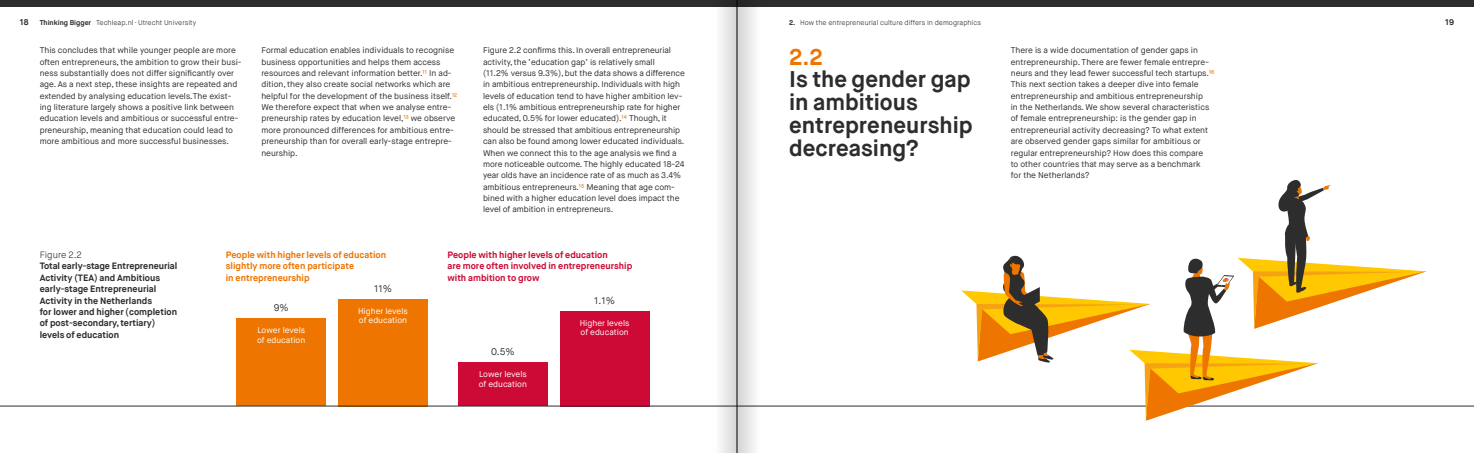
<style>
.page{position:relative;width:1474px;height:453px;background:#fff}
.page>*{position:absolute;margin:0;border:0;box-sizing:border-box;transform-origin:0 0}
.t1{font:700 22.75px/22.8px "Maison Neue";color:#2c2d2c}
.t2{font:700 22.75px "Maison Neue";color:#ee7500}
.t3{font:9.62px "Maison Neue";color:#2c2d2c}
.t4{font:700 9.19px/11.4px "Maison Neue";color:#2c2d2c}
.t5{font:700 9.19px/11.4px "Maison Neue";color:#cc0a35}
.t6{font:700 9.19px/11.4px "Maison Neue";color:#ee7500}
.t7{font:300 9.19px "Maison Neue";color:#2c2d2c}
.t8{font:8.31px/11.4px "Maison Neue";color:#2c2d2c}
.t9{font:8.31px/9.6px "Maison Neue";color:#fff}
.t10{font:700 8.31px "Maison Neue";color:#2c2d2c}
.t11{font:300 7px "Maison Neue";color:#2c2d2c}
.s1{font-weight:700}
.s2{color:#ee7500}
</style>
<div class="page">
<div style="left:0;top:0;width:1473px;height:7px;background:#2c2d2c"></div>
<div style="left:458px;top:363px;width:89px;height:43px;background:#cc0a35"></div>
<div style="left:560px;top:311px;width:89px;height:95px;background:#cc0a35"></div>
<div style="left:236px;top:318px;width:90px;height:88px;background:#ee7500"></div>
<div style="left:338px;top:299px;width:89px;height:107px;background:#ee7500"></div>
<hr style="left:0;top:405px;width:1473px;height:1px;background:#2c2d2c">
<svg style="left:961px;top:180px;width:465px;height:240px"></svg>
<svg style="left:712px;top:7px;width:24px;height:446px"></svg>
<div style="left:737px;top:0;width:24px;height:453px;background:linear-gradient(to right,#d1d1d1,#fbfbfb)"></div>
<hr style="left:736px;top:0;width:1px;height:453px;background:#000">
<p class="t10" style="left:20px;top:17px;width:10px">18</p>
<p class="t11" style="left:40px;top:18px;width:158px"><span class="s1">Thinking Bigger</span> Techleap.nl · Utrecht University</p>
<p class="t11" style="left:789px;top:18px;width:193px"><span class="s1">2.</span> How the entrepreneurial culture differs in demographics</p>
<p class="t10" style="left:1444px;top:17px;width:11px">19</p>
<p class="t8" style="left:40px;top:45px;width:203px">This concludes that while younger people are more often entrepreneurs, the ambition to grow their busi&shy;ness substantially does not differ significantly over age. As a next step, these insights are repeated and extended by analysing education levels.The exist&shy;ing literature largely shows a positive link between education levels and ambitious or successful entre&shy;preneurship, meaning that education could lead to more ambitious and more successful businesses.</p>
<p class="t8" style="left:261px;top:45px;width:197px">Formal education enables individuals to recognise business opportunities and helps them access resources and relevant information better. <span class="s2">11</span> In ad&shy;dition, they also create social networks which are helpful for the development of the business itself. <span class="s2">12<br></span>We therefore expect that when we analyse entre&shy;preneurship rates by education level,<span class="s2">13</span> we observe more pronounced differences for ambitious entre&shy;preneurship than for overall early-stage entrepre&shy;neurship.</p>
<p class="t8" style="left:483px;top:45px;width:203px">Figure 2.2 confirms this.In overall entrepreneurial activity, the ‘education gap’ is relatively small<br>(11.2% versus 9.3%), but the data shows a difference in ambitious entrepreneurship. Individuals with high levels of education tend to have higher ambition lev&shy;els (1.1% ambitious entrepreneurship rate for higher educated, 0.5% for lower educated). <span class="s2">14</span> Though, it should be stressed that ambitious entrepreneurship can also be found among lower educated individuals.<br>When we connect this to the age analysis we find a more noticeable outcome. The highly educated 18-24 year olds have an incidence rate of as much as 3.4% ambitious entrepreneurs. <span class="s2">15</span> Meaning that age com&shy;bined with a higher education level does impact the level of ambition in entrepreneurs.</p>
<h1 class="t2" style="left:789px;top:42px;width:35px">2.2</h1>
<p class="t8" style="left:1010px;top:45px;width:205px">There is a wide documentation of gender gaps in entrepreneurship. There are fewer female entrepre&shy;neurs and they lead fewer successful tech startups. <span class="s2">16<br></span>This next section takes a deeper dive into female entrepreneurship and ambitious entrepreneurship<br>in the Netherlands. We show several characteristics of female entrepreneurship: is the gender gap in entrepreneurial activity decreasing? To what extent are observed gender gaps similar for ambitious or regular entrepreneurship? How does this compare<br>to other countries that may serve as a benchmark<br>for the Netherlands?</p>
<h1 class="t1" style="left:789px;top:68px;width:185px">Is the gender gap in ambitious entrepreneurship decreasing?</h1>
<p class="t7" style="left:40px;top:249px;width:44px">Figure 2.2</p>
<p class="t4" style="left:40px;top:260px;width:139px">Total early-stage Entrepreneurial<br>Activity (TEA) and Ambitious early-stage Entrepreneurial<br>Activity in the Netherlands<br>for lower and higher (completion of post-secondary, tertiary) levels of education</p>
<p class="t6" style="left:226px;top:249px;width:162px">People with higher levels of education slightly more often participate<br>in entrepreneurship</p>
<p class="t5" style="left:447px;top:249px;width:186px">People with higher levels of education<br>are more often involved in entrepreneurship with ambition to grow</p>
<p class="t3" style="left:374px;top:282px;width:19px">11%</p>
<p class="t3" style="left:594px;top:294px;width:22px">1.1%</p>
<p class="t3" style="left:274px;top:301px;width:17px">9%</p>
<p class="t9" style="left:358px;top:306px;width:51px">Higher levels of education</p>
<p class="t9" style="left:579px;top:318px;width:51px">Higher levels of education</p>
<p class="t9" style="left:257px;top:325px;width:50px">Lower levels of education</p>
<p class="t3" style="left:491px;top:346px;width:25px">0.5%</p>
<p class="t9" style="left:479px;top:369px;width:50px">Lower levels of education</p>
</div>
